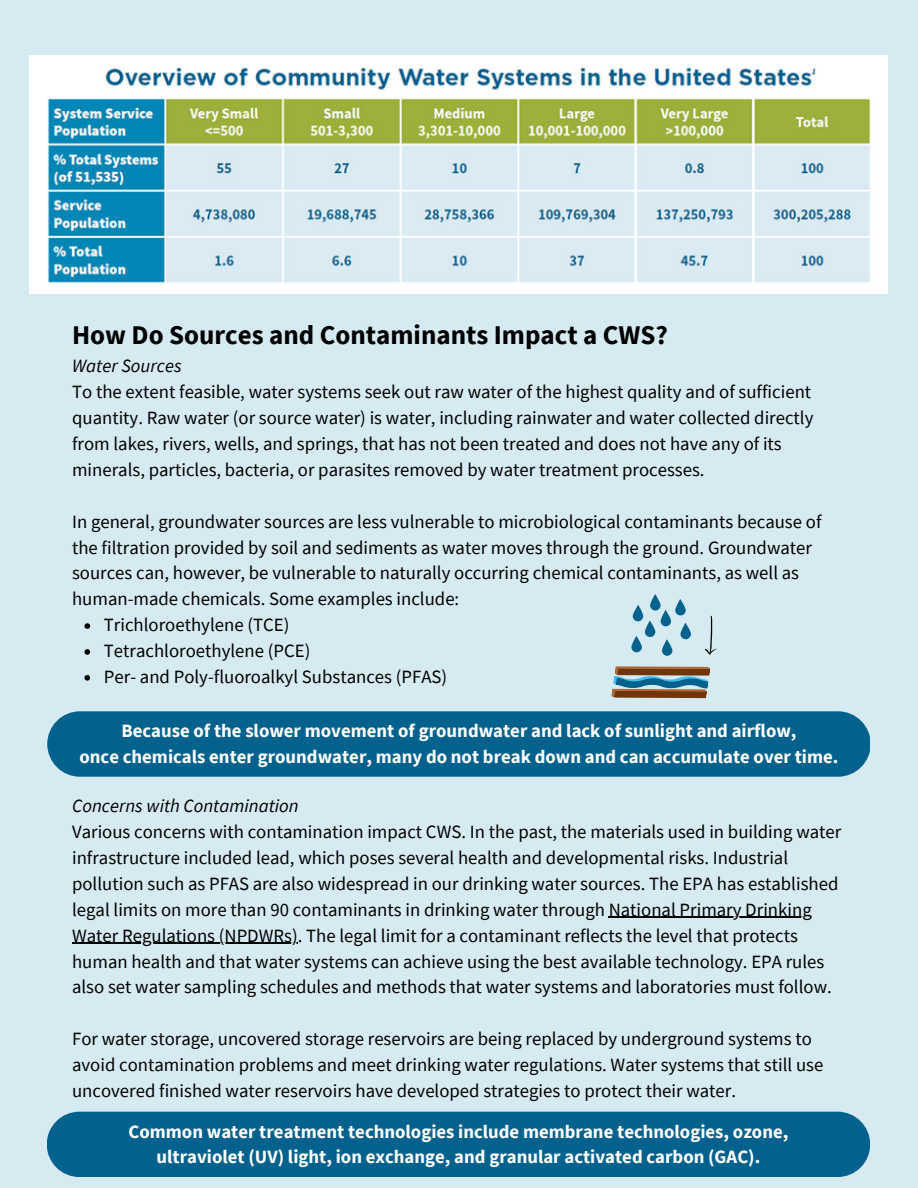
<style>
.page{position:relative;width:918px;height:1188px;background:#d6eaf1}
.page>*{position:absolute;margin:0;border:0;box-sizing:border-box;transform-origin:0 0}
.t1{font:700 27px "Source Sans Pro";color:#000}
.t2{font:18.75px/25.8px "Source Sans Pro";color:#000}
.t3{font:700 18.75px "Source Sans Pro";color:#fff}
.t4{font:italic 18.75px "Source Sans Pro";color:#000}
</style>
<div class="page">
<img style="left:29px;top:56px;width:858px;height:237px">
<svg style="left:84px;top:623px;width:6px;height:6px"></svg>
<svg style="left:84px;top:649px;width:6px;height:6px"></svg>
<svg style="left:84px;top:675px;width:6px;height:6px"></svg>
<hr style="left:609px;top:917px;width:203px;height:1px;background:#000">
<hr style="left:72px;top:943px;width:226px;height:1px;background:#000">
<div style="left:47px;top:1112px;width:823px;height:65px;background:#03628d;border-radius:33px"></div>
<div style="left:47px;top:711px;width:823px;height:66px;background:#03628d;border-radius:33px"></div>
<svg style="left:661px;top:610px;width:10px;height:16px"></svg>
<svg style="left:650px;top:594px;width:11px;height:17px"></svg>
<svg style="left:675px;top:599px;width:11px;height:17px"></svg>
<svg style="left:633px;top:605px;width:10px;height:16px"></svg>
<svg style="left:611px;top:616px;width:106px;height:83px"></svg>
<p class="t1" style="left:72px;top:318px;width:597px">How Do Sources and Contaminants Impact a CWS?</p>
<p class="t4" style="left:72px;top:354px;width:111px">Water Sources</p>
<p class="t2" style="left:72px;top:379px;width:743px">To the extent feasible, water systems seek out raw water of the highest quality and of sufficient quantity. Raw water (or source water) is water, including rainwater and water collected directly from lakes, rivers, wells, and springs, that has not been treated and does not have any of its minerals, particles, bacteria, or parasites removed by water treatment processes.</p>
<p class="t2" style="left:72px;top:508px;width:751px">In general, groundwater sources are less vulnerable to microbiological contaminants because of the filtration provided by soil and sediments as water moves through the ground. Groundwater sources can, however, be vulnerable to naturally occurring chemical contaminants, as well as human-made chemicals. Some examples include:</p>
<p class="t2" style="left:104px;top:612px;width:187px">Trichloroethylene (TCE)</p>
<p class="t2" style="left:104px;top:637px;width:208px">Tetrachloroethylene (PCE)</p>
<p class="t2" style="left:104px;top:663px;width:345px">Per- and Poly-fluoroalkyl Substances (PFAS)</p>
<p class="t3" style="left:121px;top:719px;width:677px">Because of the slower movement of groundwater and lack of sunlight and airflow,</p>
<p class="t3" style="left:80px;top:745px;width:760px">once chemicals enter groundwater, many do not break down and can accumulate over time.</p>
<p class="t4" style="left:72px;top:794px;width:228px">Concerns with Contamination</p>
<p class="t2" style="left:72px;top:819px;width:771px">Various concerns with contamination impact CWS. In the past, the materials used in building water infrastructure included lead, which poses several health and developmental risks. Industrial pollution such as PFAS are also widespread in our drinking water sources. The EPA has established legal limits on more than 90 contaminants in drinking water through National Primary Drinking Water Regulations (NPDWRs). The legal limit for a contaminant reflects the level that protects human health and that water systems can achieve using the best available technology. EPA rules also set water sampling schedules and methods that water systems and laboratories must follow.</p>
<p class="t2" style="left:72px;top:1026px;width:753px">For water storage, uncovered storage reservoirs are being replaced by underground systems to avoid contamination problems and meet drinking water regulations. Water systems that still use uncovered finished water reservoirs have developed strategies to protect their water.</p>
<p class="t3" style="left:129px;top:1119px;width:661px">Common water treatment technologies include membrane technologies, ozone,</p>
<p class="t3" style="left:157px;top:1145px;width:605px">ultraviolet (UV) light, ion exchange, and granular activated carbon (GAC).</p>
</div>
